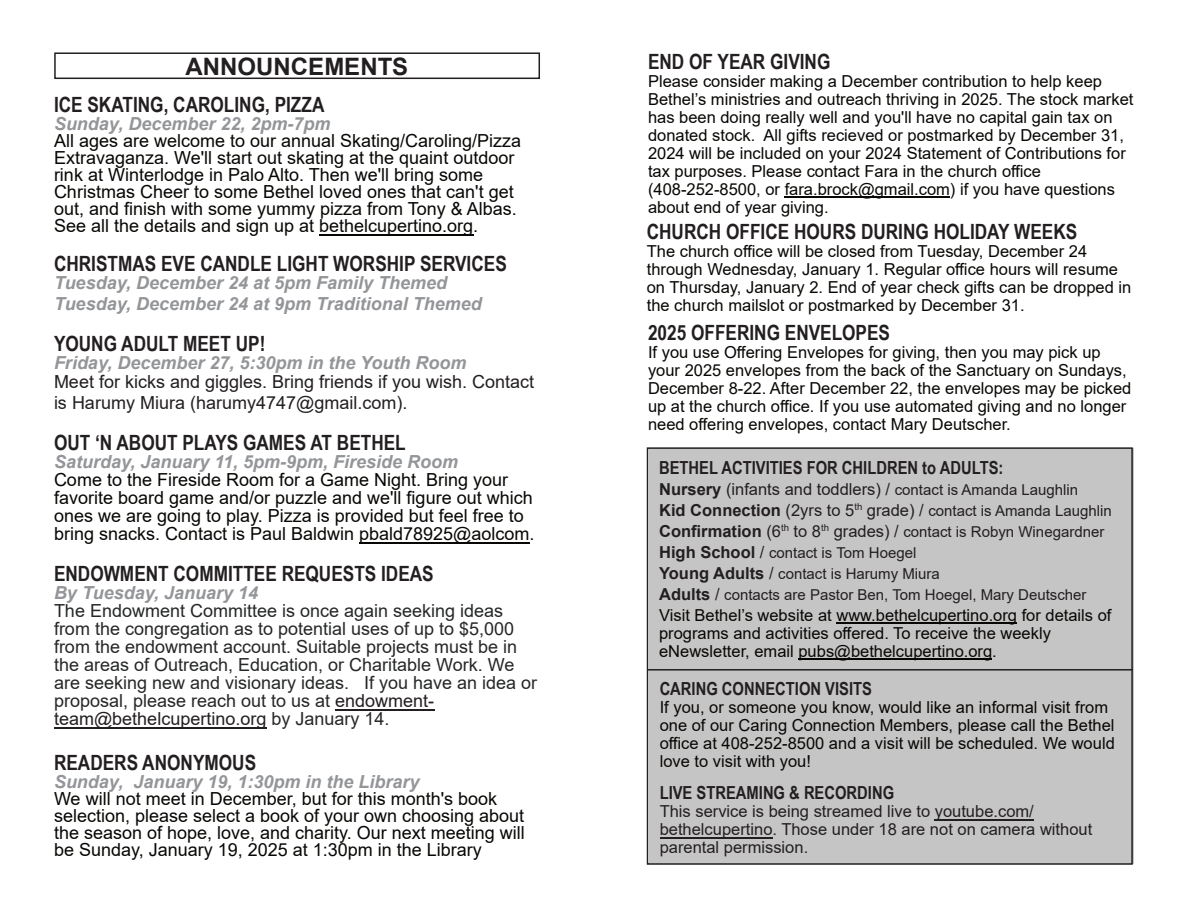
<style>
.page{position:relative;width:1188px;height:918px;background:#fff}
.page>*{position:absolute;margin:0;border:0;box-sizing:border-box;transform-origin:0 0}
.t1{font:700 24px "Arial";color:#231f20}
.t2{font:700 21px "Arial Narrow";color:#231f20}
.t3{font:18px/17.1px "Arial";color:#080704}
.t4{font:18px/18px "Arial";color:#262728}
.t5{font:italic 700 18px/21px "Arial";color:#939598}
.t6{font:18px/21px "Arial";color:#231f20}
.t7{font:700 18px "Arial Narrow";color:#231f20}
.t8{font:16.5px/18px "Arial";color:#080704}
.t9{font:16.5px/18px "Arial";color:#231f20}
.t10{font:15px/21px "Arial";color:#231f20}
.s1{font-weight:700;font-size:16.5px}
.s2{font-size:16.5px}
.s3{color:#231f20}
</style>
<div class="page">
<div style="left:649px;top:448px;width:484px;height:416px;background:#c6c5c5"></div>
<div style="left:647px;top:447px;width:486px;height:418px;border:2px solid #231f20"></div>
<hr style="left:836px;top:622px;width:181px;height:2px;background:#080704">
<hr style="left:798px;top:658px;width:194px;height:2px;background:#080704">
<hr style="left:935px;top:819px;width:99px;height:1px;background:#231f20">
<hr style="left:660px;top:837px;width:113px;height:1px;background:#231f20">
<hr style="left:648px;top:669px;width:485px;height:2px;background:#231f20">
<div style="left:54px;top:52px;width:486px;height:27px;border:2px solid #231f20"></div>
<hr style="left:785px;top:197px;width:165px;height:1px;background:#080704">
<hr style="left:335px;top:709px;width:99px;height:2px;background:#231f20">
<hr style="left:54px;top:727px;width:212px;height:2px;background:#231f20">
<hr style="left:319px;top:234px;width:154px;height:2px;background:#080704">
<hr style="left:359px;top:542px;width:171px;height:2px;background:#080704">
<h1 class="t1" style="left:186px;top:58px;width:224px">ANNOUNCEMENTS</h1>
<p class="t2" style="left:648px;top:54px;width:184px">END OF YEAR GIVING</p>
<p class="t8" style="left:648px;top:74px;width:487px">Please consider making a December contribution to help keep Bethel’s ministries and outreach thriving in 2025. The stock market has been doing really well and you'll have no capital gain tax on donated stock. All gifts recieved or postmarked by December 31, 2024 will be included on your 2024 Statement of Contributions for tax purposes. Please contact Fara in the church office (408-252-8500, or fara.brock@gmail.com) if you have questions about end of year giving.</p>
<p class="t2" style="left:647px;top:224px;width:432px">CHURCH OFFICE HOURS DURING HOLIDAY WEEKS</p>
<p class="t8" style="left:647px;top:244px;width:486px">The church office will be closed from Tuesday, December 24 through Wednesday, January 1. Regular office hours will resume on Thursday, January 2. End of year check gifts can be dropped in the church mailslot or postmarked by December 31.</p>
<p class="t2" style="left:648px;top:325px;width:244px">2025 OFFERING ENVELOPES</p>
<p class="t8" style="left:648px;top:345px;width:485px">If you use Offering Envelopes for giving, then you may pick up your 2025 envelopes from the back of the Sanctuary on Sundays, December 8-22. After December 22, the envelopes may be picked up at the church office. If you use automated giving and no longer need offering envelopes, contact Mary Deutscher.</p>
<p class="t2" style="left:54px;top:97px;width:272px">ICE SKATING, CAROLING, PIZZA</p>
<p class="t5" style="left:54px;top:115px;width:278px">Sunday, December 22, 2pm-7pm</p>
<p class="t3" style="left:54px;top:134px;width:469px">All ages are welcome to our annual Skating/Caroling/Pizza Extravaganza. We'll start out skating at the quaint outdoor rink at Winterlodge in Palo Alto. Then we'll bring some Christmas Cheer to some Bethel loved ones that can't get out, and finish with some yummy pizza from Tony &amp; Albas.<br>See all the details and sign up at bethelcupertino.org.</p>
<p class="t2" style="left:54px;top:256px;width:454px">CHRISTMAS EVE CANDLE LIGHT WORSHIP SERVICES</p>
<p class="t5" style="left:54px;top:274px;width:429px">Tuesday, December 24 at 5pm Family Themed<br>Tuesday, December 24 at 9pm Traditional Themed</p>
<p class="t2" style="left:54px;top:335px;width:213px">YOUNG ADULT MEET UP!</p>
<p class="t5" style="left:54px;top:354px;width:414px">Friday, December 27, 5:30pm in the Youth Room</p>
<p class="t6" style="left:54px;top:373px;width:482px">Meet for kicks and giggles. Bring friends if you wish. Contact is Harumy Miura (harumy4747@gmail.com).</p>
<p class="t2" style="left:54px;top:435px;width:353px">OUT ‘N ABOUT PLAYS GAMES AT BETHEL</p>
<p class="t5" style="left:54px;top:453px;width:406px">Saturday, January 11, 5pm-9pm, Fireside Room</p>
<p class="t3" style="left:54px;top:473px;width:482px;line-height:18px">Come to the Fireside Room for a Game Night. Bring your favorite board game and/or puzzle and we'll figure out which ones we are going to play. Pizza is provided but feel free to bring snacks. Contact is Paul Baldwin pbald78925@aolcom.</p>
<p class="t7" style="left:659px;top:461px;width:346px">BETHEL ACTIVITIES FOR CHILDREN to ADULTS:</p>
<p class="t10" style="left:659px;top:480px;width:454px"><span class="s1">Nursery</span> <span class="s2">(infants and toddlers) /</span> contact is Amanda Laughlin<br><span class="s1">Kid Connection</span> <span class="s2">(2yrs to 5</span><sup>th</sup> <span class="s2">grade) /</span> contact is Amanda Laughlin <span class="s1">Confirmation</span> <span class="s2">(6</span><sup>th</sup> <span class="s2">to 8</span><sup>th</sup> <span class="s2">grades) /</span> contact is Robyn Winegardner <span class="s1">High School</span> <span class="s2">/</span> contact is Tom Hoegel<br><span class="s1">Young Adults</span> <span class="s2">/</span> contact is Harumy Miura<br><span class="s1">Adults</span> <span class="s2">/</span> contacts are Pastor Ben, Tom Hoegel, Mary Deutscher</p>
<p class="t8" style="left:659px;top:607px;width:454px">Visit Bethel’s website at www.bethelcupertino.org for details of programs and activities offered. To receive the weekly eNewsletter, email pubs@bethelcupertino.org.</p>
<p class="t2" style="left:54px;top:566px;width:381px">ENDOWMENT COMMITTEE REQUESTS IDEAS</p>
<p class="t5" style="left:54px;top:584px;width:206px">By Tuesday, January 14</p>
<p class="t4" style="left:54px;top:604px;width:485px">The Endowment Committee is once again seeking ideas from the congregation as to potential uses of up to $5,000 from the endowment account. Suitable projects must be in the areas of Outreach, Education, or Charitable Work. We are seeking new and visionary ideas. If you have an idea or proposal, please reach out to us at <span class="s3">endowment&shy;team@bethelcupertino.org</span> by January 14.</p>
<p class="t7" style="left:660px;top:682px;width:214px">CARING CONNECTION VISITS</p>
<p class="t8" style="left:660px;top:700px;width:457px">If you, or someone you know, would like an informal visit from one of our Caring Connection Members, please call the Bethel office at 408-252-8500 and a visit will be scheduled. We would love to visit with you!</p>
<p class="t2" style="left:54px;top:755px;width:204px">READERS ANONYMOUS</p>
<p class="t5" style="left:54px;top:773px;width:367px">Sunday, January 19, 1:30pm in the Library</p>
<p class="t3" style="left:54px;top:792px;width:472px">We will not meet in December, but for this month's book selection, please select a book of your own choosing about the season of hope, love, and charity. Our next meeting will be Sunday, January 19, 2025 at 1:30pm in the Library</p>
<p class="t7" style="left:660px;top:786px;width:236px">LIVE STREAMING &amp; RECORDING</p>
<p class="t9" style="left:660px;top:804px;width:434px">This service is being streamed live to youtube.com/ bethelcupertino. Those under 18 are not on camera without parental permission.</p>
</div>
